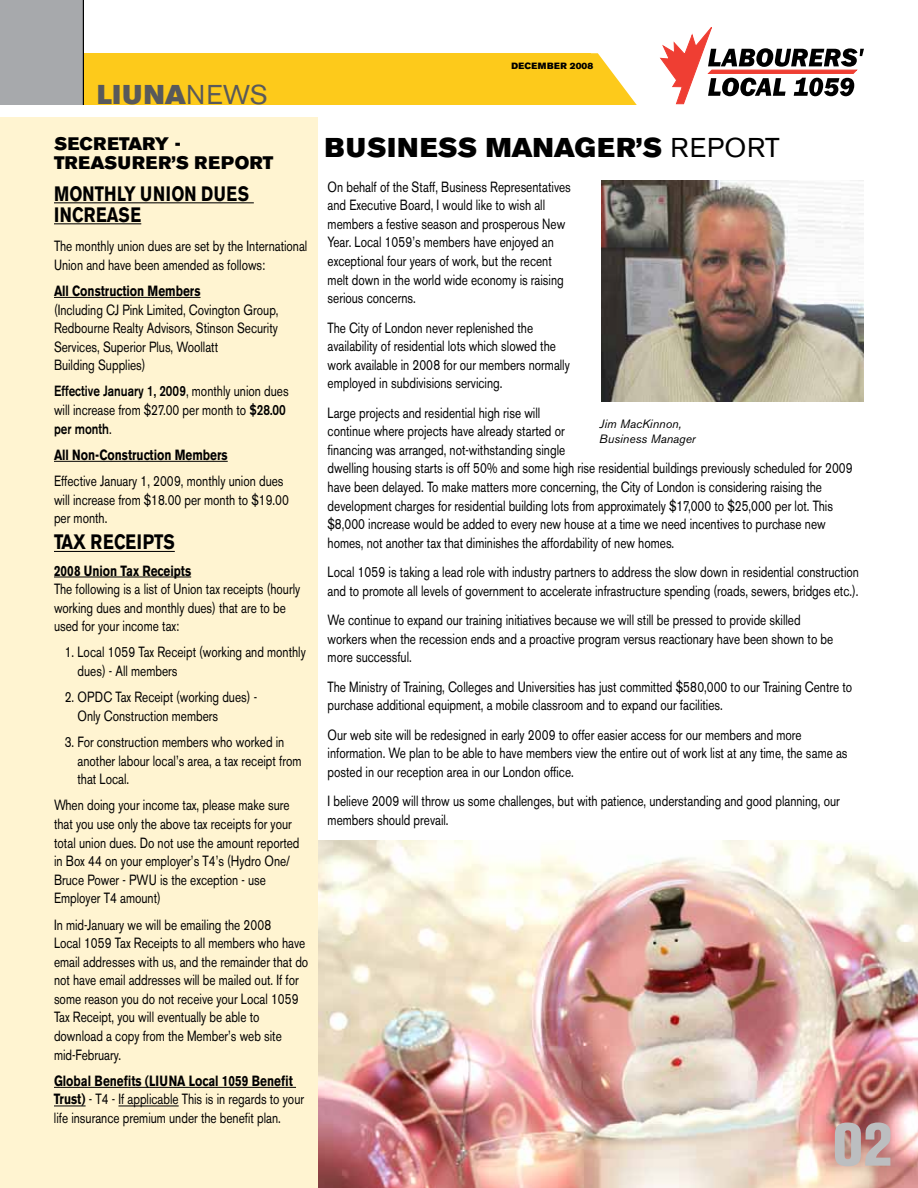
<style>
.page{position:relative;width:918px;height:1188px;background:#fff}
.page>*{position:absolute;margin:0;border:0;box-sizing:border-box;transform-origin:0 0}
.t1{font:800 condensed 60px "Akzidenz Grotesk BE";color:#bcbec0}
.t2{font:27px "Akzidenz Grotesk BE Super";letter-spacing:.015em;color:#000}
.t3{font:27px "Akzidenz Grotesk BE";color:#000}
.t4{font:27px "Akzidenz Grotesk BE Super";letter-spacing:.04em;color:#58595b}
.t5{font:700 20.7px/21px "Akzidenz Grotesk BE";letter-spacing:.03em;color:#000;scale:.8 1}
.t6{font:18px/18.9px "Akzidenz Grotesk BE Super";letter-spacing:.03em;color:#000}
.t7{font:14.7px/18.6px "Akzidenz Grotesk BE";color:#000;scale:.8 1}
.t8{font:700 14.7px "Akzidenz Grotesk BE";color:#000;scale:.8 1}
.t9{font:italic 12px/15.9px "Akzidenz Grotesk BE";color:#000}
.t10{font:9px "Akzidenz Grotesk BE Super";letter-spacing:.03em;color:#000}
.s1{font-family:"Akzidenz Grotesk BE"}
.s2{font-weight:500}
.s3{font-weight:700}
.s4{font-family:"Akzidenz Grotesk BE Super"}
</style>
<div class="page">
<img style="left:318px;top:840px;width:600px;height:348px">
<div style="left:0;top:117px;width:318px;height:1071px;background:#fff4d1"></div>
<svg style="left:590px;top:53px;width:47px;height:52px"></svg>
<div style="left:45px;top:53px;width:545px;height:52px;background:#fdca1b"></div>
<div style="left:0;top:0;width:83px;height:105px;background:#a7a9ac"></div>
<hr style="left:83px;top:0;width:1px;height:105px;background:#000">
<svg style="left:660px;top:27px;width:204px;height:78px"></svg>
<img style="left:601px;top:181px;width:263px;height:221px">
<hr style="left:54px;top:202px;width:200px;height:1px;background:#000">
<hr style="left:54px;top:223px;width:87px;height:1px;background:#000">
<hr style="left:54px;top:297px;width:147px;height:1px;background:#000">
<hr style="left:54px;top:461px;width:174px;height:1px;background:#000">
<hr style="left:54px;top:551px;width:121px;height:1px;background:#000">
<hr style="left:54px;top:577px;width:137px;height:1px;background:#000">
<hr style="left:54px;top:1087px;width:242px;height:1px;background:#000">
<hr style="left:54px;top:1106px;width:32px;height:1px;background:#000">
<hr style="left:118px;top:1106px;width:61px;height:1px;background:#000">
<h2 class="t4" style="left:97px;top:79px;width:172px">LIUNA<span class="s1">NEWS</span></h2>
<p class="t6" style="left:54px;top:134px;width:221px">SECRETARY -<br>TREASURER’S REPORT</p>
<h3 class="t5" style="left:54px;top:183px;width:246px">Monthly Union Dues<br>I ncrease</h3>
<p class="t7" style="left:54px;top:237px;width:318px">The monthly union dues are set by the International<br>Union and have been amended as follows:</p>
<p class="t8" style="left:54px;top:282px;width:185px">All Construction Members</p>
<p class="t7" style="left:54px;top:300px;width:282px">(Including CJ Pink Limited, Covington Group, Redbourne Realty Advisors, Stinson Security Services, Superior Plus, Woollatt<br>Building Supplies)</p>
<p class="t7" style="left:54px;top:382px;width:295px"><span class="s2">Effective January 1, 2009</span>, monthly union dues will increase from $27.00 per month to <span class="s2">$28.00 per month</span>.</p>
<p class="t8" style="left:54px;top:446px;width:219px">All Non-Construction Members</p>
<p class="t7" style="left:54px;top:472px;width:295px">Effective January 1, 2009, monthly union dues will increase from $18.00 per month to $19.00 per month.</p>
<h3 class="t5" style="left:54px;top:532px;width:60px">TAX RECEI</h3>
<h3 class="t5" style="left:143px;top:532px;width:28px">PTS</h3>
<p class="t8" style="left:54px;top:562px;width:173px">2008 Union Tax Receipts</p>
<p class="t7" style="left:54px;top:580px;width:309px">The following is a list of Union tax receipts (hourly working dues and monthly dues) that are to be used for your income tax:</p>
<p class="t7" style="left:78px;top:643px;width:287px;text-indent:-13px">1. Local 1059 Tax Receipt (working and monthly dues) - All members</p>
<p class="t7" style="left:78px;top:688px;width:226px;text-indent:-13px">2. O PDC Tax Receipt (working dues) -<br>Only Construction members</p>
<p class="t7" style="left:78px;top:733px;width:281px;text-indent:-13px">3. For construction members who worked in another labour local’s area, a tax receipt from that Local.</p>
<p class="t7" style="left:54px;top:796px;width:308px">When doing your income tax, please make sure that you use only the above tax receipts for your total union dues. Do not use the amount reported in Box 44 on your employer’s T4’s (Hydro One/ Bruce Power - PWU is the exception - use Employer T4 amount)</p>
<p class="t7" style="left:54px;top:915px;width:319px">In mid-January we will be emailing the 2008<br>Local 1059 Tax Receipts to all members who have email addresses with us, and the remainder that do not have email addresses will be mailed out. If for some reason you do not receive your Local 1059<br>Tax Receipt, you will eventually be able to download a copy from the Member’s web site mid-February.</p>
<p class="t7" style="left:54px;top:1071px;width:314px"><span class="s3">Global Benefits (LI UNA Local 1059 Benefit<br>Trust)</span> - T4 - If applicable This is in regards to your life insurance premium under the benefit plan.</p>
<p class="t10" style="left:511px;top:61px;width:84px">DECEMBER 2008</p>
<h2 class="t2" style="left:325px;top:132px;width:80px">BUSINE</h2>
<h2 class="t2" style="left:438px;top:132px;width:96px">SS MANA</h2>
<h2 class="t3" style="left:574px;top:131px;width:189px"><span class="s4">GER’S</span> Report</h2>
<p class="t7" style="left:328px;top:177px;width:306px">On behalf of the Staff, Business Representatives and Executive Board, I would like to wish all members a festive season and prosperous New Year. Local 1059’s members have enjoyed an exceptional four years of work, but the recent melt down in the world wide economy is raising serious concerns.</p>
<p class="t7" style="left:328px;top:318px;width:304px">The City of London never replenished the availability of residential lots which slowed the work available in 2008 for our members normally employed in subdivisions servicing.</p>
<p class="t7" style="left:328px;top:403px;width:658px">Large projects and residential high rise will<br>continue where projects have already started or<br>financing was arranged, not-withstanding single<br>dwelling housing starts is off 50% and some high rise residential buildings previously scheduled for 2009 have been delayed. To make matters more concerning, the City of London is considering raising the development charges for residential building lots from approximately $17,000 to $25,000 per lot. This $8,000 increase would be added to every new house at a time we need incentives to purchase new homes, not another tax that diminishes the affordability of new homes.</p>
<p class="t7" style="left:328px;top:563px;width:666px">Local 1059 is taking a lead role with industry partners to address the slow down in residential construction and to promote all levels of government to accelerate infrastructure spending (roads, sewers, bridges etc.).</p>
<p class="t7" style="left:328px;top:611px;width:634px">We continue to expand our training initiatives because we will still be pressed to provide skilled workers when the recession ends and a proactive program versus reactionary have been shown to be more successful.</p>
<p class="t7" style="left:328px;top:677px;width:657px">The Ministry of Training, Colleges and Universities has just committed $580,000 to our Training Centre to purchase additional equipment, a mobile classroom and to expand our facilities.</p>
<p class="t7" style="left:328px;top:725px;width:651px">Our web site will be redesigned in early 2009 to offer easier access for our members and more information. We plan to be able to have members view the entire out of work list at any time, the same as posted in our reception area in our London office.</p>
<p class="t7" style="left:328px;top:792px;width:642px">I believe 2009 will throw us some challenges, but with patience, understanding and good planning, our members should prevail.</p>
<p class="t9" style="left:599px;top:415px;width:98px">Jim MacKinnon,<br>Business Manager</p>
<h1 class="t1" style="left:833px;top:1110px;width:61px">02</h1>
</div>
